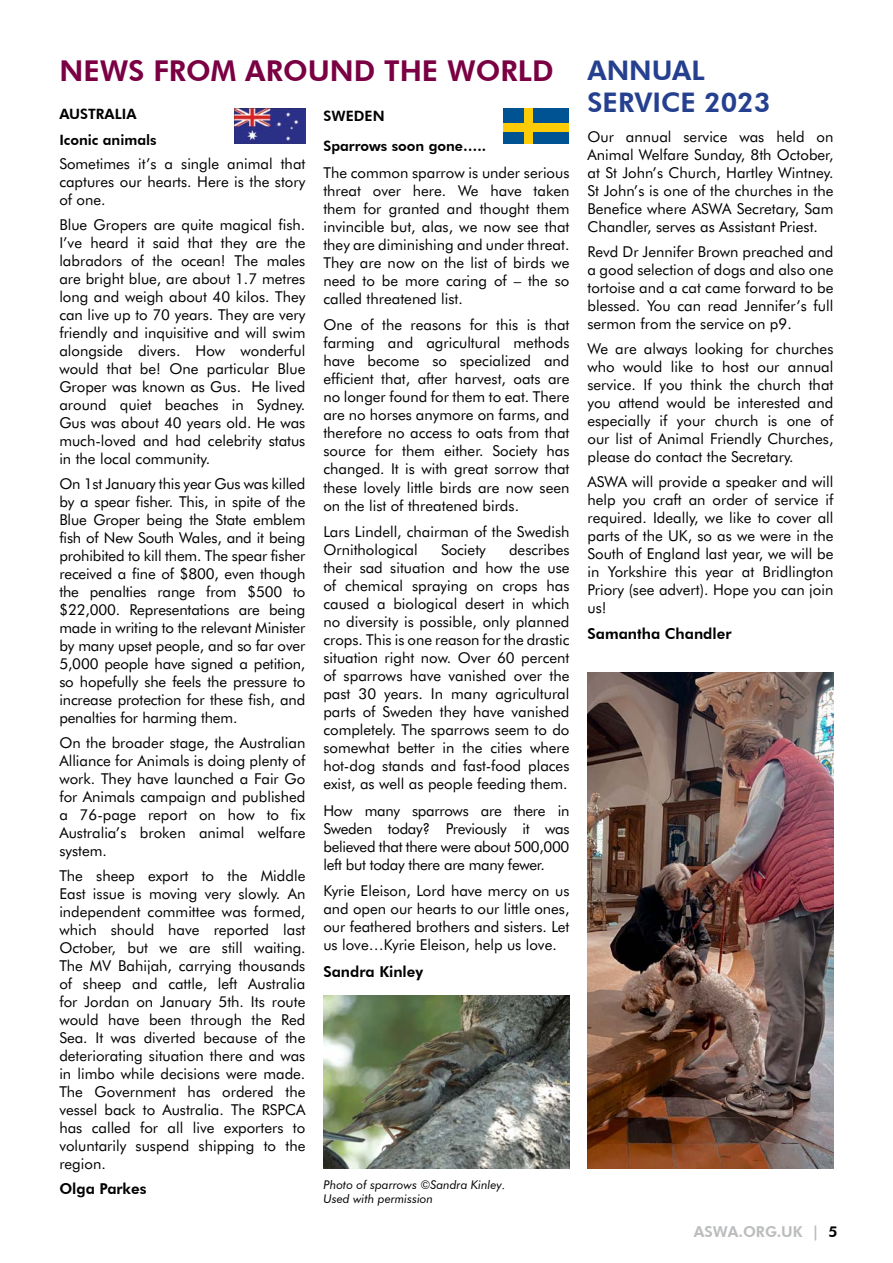
<style>
.page{position:relative;width:893px;height:1263px;background:#fff}
.page>*{position:absolute;margin:0;border:0;box-sizing:border-box;transform-origin:0 0}
.t1{font:800 28.65px "Futura BT";color:#7a0043}
.t2{font:800 27px/32.4px "Futura BT";color:#25408f}
.t3{font:15px/18px "Futura BT";color:#000;text-align:justify}
.t4{font:800 15px "Futura BT";color:#000}
.t5{font:800 15px "Futura BT";color:#babcbe}
.t6{font:800 14.25px/25.7px "Futura BT";color:#000}
.t7{font:italic 12px/14.4px "Futura BT";color:#000}
.s1{color:#000}
</style>
<div class="page">
<div style="left:503px;top:108px;width:66px;height:36px;background:#005392"></div>
<div style="left:524px;top:108px;width:8px;height:36px;background:#fecc07"></div>
<div style="left:503px;top:123px;width:66px;height:8px;background:#fecc07"></div>
<img style="left:234px;top:108px;width:71px;height:36px">
<img style="left:323px;top:995px;width:246px;height:173px">
<img style="left:587px;top:673px;width:246px;height:495px">
<h1 class="t1" style="left:60px;top:54px;width:496px">NEWS FROM AROUND THE WORLD</h1>
<p class="t6" style="left:59px;top:101px;width:99px">AUSTRALIA<br>Iconic animals</p>
<p class="t3" style="left:59px;top:155px;width:248px">Sometimes it’s a single animal that captures our hearts. Here is the story of one.</p>
<p class="t3" style="left:59px;top:216px;width:248px">Blue Gropers are quite magical fish.<br>I’ve heard it said that they are the labradors of the ocean! The males are bright blue, are about 1.7 metres long and weigh about 40 kilos. They can live up to 70 years. They are very friendly and inquisitive and will swim alongside divers. How wonderful would that be! One particular Blue Groper was known as Gus. He lived around quiet beaches in Sydney.<br>Gus was about 40 years old. He was much-loved and had celebrity status in the local community.</p>
<p class="t3" style="left:59px;top:475px;width:248px">On 1st January this year Gus was killed by a spear fisher. This, in spite of the Blue Groper being the State emblem fish of New South Wales, and it being prohibited to kill them. The spear fisher received a fine of $800, even though the penalties range from $500 to $22,000. Representations are being made in writing to the relevant Minister by many upset people, and so far over 5,000 people have signed a petition, so hopefully she feels the pressure to increase protection for these fish, and penalties for harming them.</p>
<p class="t3" style="left:59px;top:733px;width:248px">On the broader stage, the Australian Alliance for Animals is doing plenty of work. They have launched a Fair Go for Animals campaign and published a 76-page report on how to fix Australia’s broken animal welfare system.</p>
<p class="t3" style="left:59px;top:866px;width:248px">The sheep export to the Middle East issue is moving very slowly. An independent committee was formed, which should have reported last October, but we are still waiting.<br>The MV Bahijah, carrying thousands of sheep and cattle, left Australia for Jordan on January 5th. Its route would have been through the Red Sea. It was diverted because of the deteriorating situation there and was in limbo while decisions were made.<br>The Government has ordered the vessel back to Australia. The RSPCA has called for all live exporters to voluntarily suspend shipping to the region.</p>
<p class="t4" style="left:59px;top:1179px;width:89px">Olga Parkes</p>
<p class="t6" style="left:323px;top:101px;width:164px;line-height:30.2px">SWEDEN<br>Sparrows soon gone…..</p>
<p class="t3" style="left:323px;top:163px;width:248px">The common sparrow is under serious threat over here. We have taken them for granted and thought them invincible but, alas, we now see that they are diminishing and under threat.<br>They are now on the list of birds we need to be more caring of – the so called threatened list.</p>
<p class="t3" style="left:323px;top:316px;width:248px">One of the reasons for this is that farming and agricultural methods have become so specialized and efficient that, after harvest, oats are no longer found for them to eat. There are no horses anymore on farms, and therefore no access to oats from that source for them either. Society has changed. It is with great sorrow that these lovely little birds are now seen on the list of threatened birds.</p>
<p class="t3" style="left:323px;top:522px;width:248px">Lars Lindell, chairman of the Swedish<br>Ornithological</p>
<p class="t3" style="left:323px;top:540px;width:248px;text-indent:186px">describes their sad situation and how the use of chemical spraying on crops has caused a biological desert in which no diversity is possible, only planned crops. This is one reason for the drastic situation right now. Over 60 percent of sparrows have vanished over the past 30 years. In many agricultural parts of Sweden they have vanished completely. The sparrows seem to do somewhat better in the cities where hot-dog stands and fast-food places exist, as well as people feeding them.</p>
<p class="t3" style="left:323px;top:801px;width:248px">How many sparrows are there in Sweden today? Previously it was believed that there were about 500,000 left but today there are many fewer.</p>
<p class="t3" style="left:323px;top:882px;width:248px">Kyrie Eleison, Lord have mercy on us and open our hearts to our little ones, our feathered brothers and sisters. Let us love…Kyrie Eleison, help us love.</p>
<p class="t4" style="left:323px;top:962px;width:101px">Sandra Kinley</p>
<p class="t3" style="left:441px;top:540px;width:46px">Society</p>
<p class="t7" style="left:323px;top:1177px;width:184px">Photo of sparrows ©Sandra Kinley.<br>Used with permission</p>
<h2 class="t2" style="left:587px;top:54px;width:184px">ANNUAL<br>SERVICE 2023</h2>
<p class="t3" style="left:587px;top:128px;width:247px">Our annual service was held on Animal Welfare Sunday, 8th October, at St John’s Church, Hartley Wintney.<br>St John’s is one of the churches in the Benefice where ASWA Secretary, Sam Chandler, serves as Assistant Priest.</p>
<p class="t3" style="left:587px;top:243px;width:247px">Revd Dr Jennifer Brown preached and a good selection of dogs and also one tortoise and a cat came forward to be blessed. You can read Jennifer’s full sermon from the service on p9.</p>
<p class="t3" style="left:587px;top:339px;width:247px">We are always looking for churches who would like to host our annual service. If you think the church that you attend would be interested and especially if your church is one of our list of Animal Friendly Churches, please do contact the Secretary.</p>
<p class="t3" style="left:587px;top:472px;width:247px">ASWA will provide a speaker and will help you craft an order of service if required. Ideally, we like to cover all parts of the UK, so as we were in the South of England last year, we will be in Yorkshire this year at Bridlington Priory (see advert). Hope you can join us!</p>
<p class="t4" style="left:587px;top:625px;width:145px">Samantha Chandler</p>
<p class="t5" style="left:694px;top:1222px;width:145px">ASWA.ORG.UK | <span class="s1">5</span></p>
</div>
